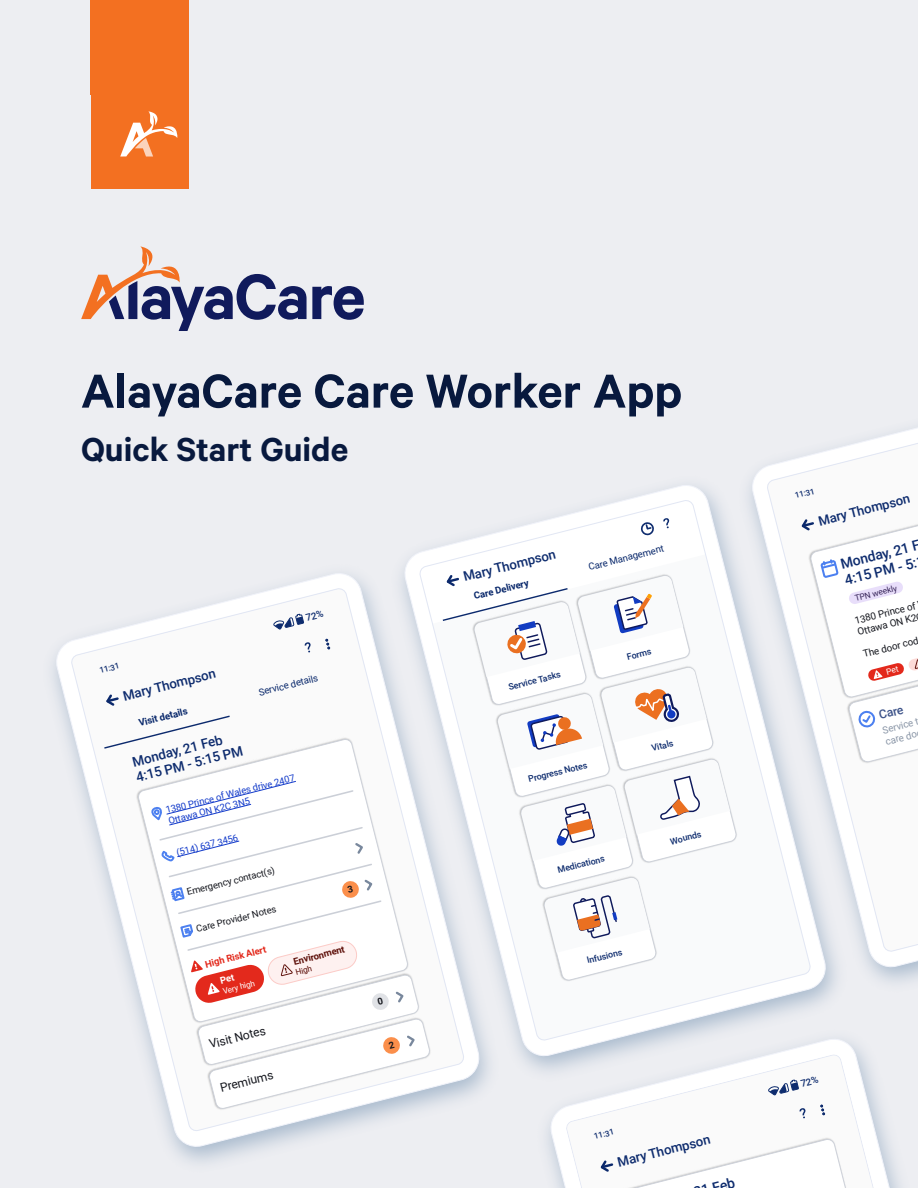
<style>
.page{position:relative;width:918px;height:1188px;background:#edeef2}
.page>*{position:absolute;margin:0;border:0;box-sizing:border-box;transform-origin:0 0}
.t1{font:600 53.7px "Calibre";color:#08193e}
.t2{font:600 37.5px "Calibre";color:#08193e}
.t3{font:500 13.95px/16.4px "Roboto";color:#0e2c6e}
.t4{font:500 13.5px/15.8px "Roboto";color:#0e2c6e}
.t5{font:500 13.35px "Roboto";color:#0e2c6e}
.t6{font:500 13.2px "Roboto";color:#0e2c6e}
.t7{font:12.15px "Roboto";color:#16181f}
.t8{font:500 12.15px "Roboto";color:#3e548a}
.t9{font:9.9px/11.7px "Roboto";color:#16181f}
.t10{font:9.9px/11.7px "Roboto";color:#8a96a7}
.t11{font:9.6px "Roboto";color:#09286b}
.t12{font:700 9.6px "Roboto";color:#09286b}
.t13{font:9.45px/11.4px "Roboto";color:#133bca}
.t14{font:9.45px "Roboto";color:#16181f}
.t15{font:700 9.45px "Roboto";color:#e3291c}
.t16{font:700 9.45px "Roboto";color:#5e100a}
.t17{font:500 8.85px "Roboto";color:#0e2c6e}
.t18{font:8.4px "Roboto";color:#38265a}
.t19{font:500 8.1px "Roboto";color:#0e2c6e}
.t20{font:8.1px "Roboto";color:#fff}
.t21{font:8.1px "Roboto";color:#570600}
.t22{font:500 7.95px "Roboto";color:#0e2c6e}
</style>
<div class="page">
<svg style="left:81px;top:246px;width:283px;height:85px"></svg>
<div style="left:91px;top:91px;width:97px;height:98px;background:#f37021"></div>
<svg style="left:120px;top:111px;width:58px;height:46px"></svg>
<div style="left:90px;top:0;width:99px;height:95px;background:#f37021"></div>
<svg style="left:457px;top:499px;width:263px;height:511px"></svg>
<img style="left:720px;top:487px;width:198px;height:523px">
<svg style="left:750px;top:467px;width:168px;height:503px"></svg>
<svg style="left:767px;top:428px;width:151px;height:525px"></svg>
<img style="left:52px;top:544px;width:469px;height:619px">
<svg style="left:54px;top:571px;width:428px;height:578px"></svg>
<svg style="left:71px;top:587px;width:394px;height:545px"></svg>
<img style="left:518px;top:1010px;width:280px;height:153px">
<svg style="left:548px;top:1036px;width:353px;height:152px"></svg>
<svg style="left:800px;top:498px;width:118px;height:264px"></svg>
<svg style="left:150px;top:781px;width:280px;height:328px"></svg>
<svg style="left:273px;top:610px;width:51px;height:20px"></svg>
<svg style="left:565px;top:1054px;width:309px;height:134px"></svg>
<h1 class="t1" style="left:81px;top:359px;width:603px">AlayaCare Care Worker App</h1>
<h2 class="t2" style="left:81px;top:427px;width:269px">Quick Start Guide</h2>
<p class="t19" style="left:98px;top:665px;width:22px;rotate:-14deg">11:31</p>
<h3 class="t6" style="left:121px;top:687px;width:97px;rotate:-14deg">Mary Thompson</h3>
<p class="t12" style="left:137px;top:716px;width:51px;rotate:-14deg">Visit details</p>
<p class="t11" style="left:257px;top:686px;width:62px;rotate:-14deg">Service details</p>
<h3 class="t4" style="left:130px;top:754px;width:111px;rotate:-14deg">Monday, 21 Feb<br>4:15 PM - 5:15 PM</h3>
<p class="t13" style="left:164px;top:804px;width:134px;rotate:-14deg">1380 Prince of Wales drive 2407<br>Ottawa ON K2C 3N5</p>
<p class="t13" style="left:175px;top:847px;width:65px;rotate:-14deg">(514) 637 3456</p>
<p class="t14" style="left:185px;top:886px;width:92px;rotate:-14deg">Emergency contact(s)</p>
<p class="t14" style="left:195px;top:922px;width:84px;rotate:-14deg">Care Provider Notes</p>
<p class="t15" style="left:204px;top:958px;width:64px;rotate:-14deg">High Risk Alert</p>
<p class="t20" style="left:222px;top:985px;width:34px;rotate:-14deg">Very high</p>
<h3 class="t7" style="left:207px;top:1036px;width:59px;rotate:-14deg">Visit Notes</h3>
<h3 class="t7" style="left:218px;top:1080px;width:56px;rotate:-14deg">Premiums</h3>
<p class="t16" style="left:292px;top:955px;width:54px;rotate:-14deg">Environment</p>
<p class="t21" style="left:295px;top:967px;width:18px;rotate:-14deg">High</p>
<h3 class="t6" style="left:461px;top:568px;width:96px;rotate:-14deg">Mary Thompson</h3>
<p class="t12" style="left:472px;top:589px;width:58px;rotate:-14deg">Care Delivery</p>
<p class="t17" style="left:507px;top:681px;width:55px;rotate:-14deg">Service Tasks</p>
<p class="t11" style="left:587px;top:560px;width:79px;rotate:-14deg">Care Management</p>
<p class="t17" style="left:626px;top:651px;width:26px;rotate:-14deg">Forms</p>
<p class="t17" style="left:650px;top:742px;width:24px;rotate:-14deg">Vitals</p>
<p class="t17" style="left:527px;top:773px;width:62px;rotate:-14deg">Progress Notes</p>
<p class="t17" style="left:556px;top:864px;width:50px;rotate:-14deg">Medications</p>
<p class="t17" style="left:585px;top:954px;width:38px;rotate:-14deg">Infusions</p>
<p class="t17" style="left:669px;top:835px;width:33px;rotate:-14deg">Wounds</p>
<p class="t19" style="left:593px;top:1131px;width:22px;rotate:-14deg">11:31</p>
<h3 class="t5" style="left:615px;top:1153px;width:97px;rotate:-14deg">Mary Thompson</h3>
<p class="t22" style="left:794px;top:490px;width:22px;rotate:-14deg">11:31</p>
<h3 class="t6" style="left:816px;top:512px;width:96px;rotate:-14deg">Mary Thompson</h3>
<h3 class="t3" style="left:839px;top:556px;width:83px;rotate:-14deg">Monday, 21 F<br>4:15 PM - 5:</h3>
<p class="t18" style="left:854px;top:592px;width:45px;rotate:-14deg">TPN weekly</p>
<p class="t9" style="left:853px;top:615px;width:64px;rotate:-14deg">1380 Prince of<br>Ottawa ON K2</p>
<p class="t9" style="left:862px;top:648px;width:58px;rotate:-14deg">The door cod</p>
<h3 class="t8" style="left:877px;top:707px;width:26px;rotate:-14deg">Care</h3>
<p class="t10" style="left:881px;top:724px;width:38px;rotate:-14deg">Service t care do</p>
</div>
